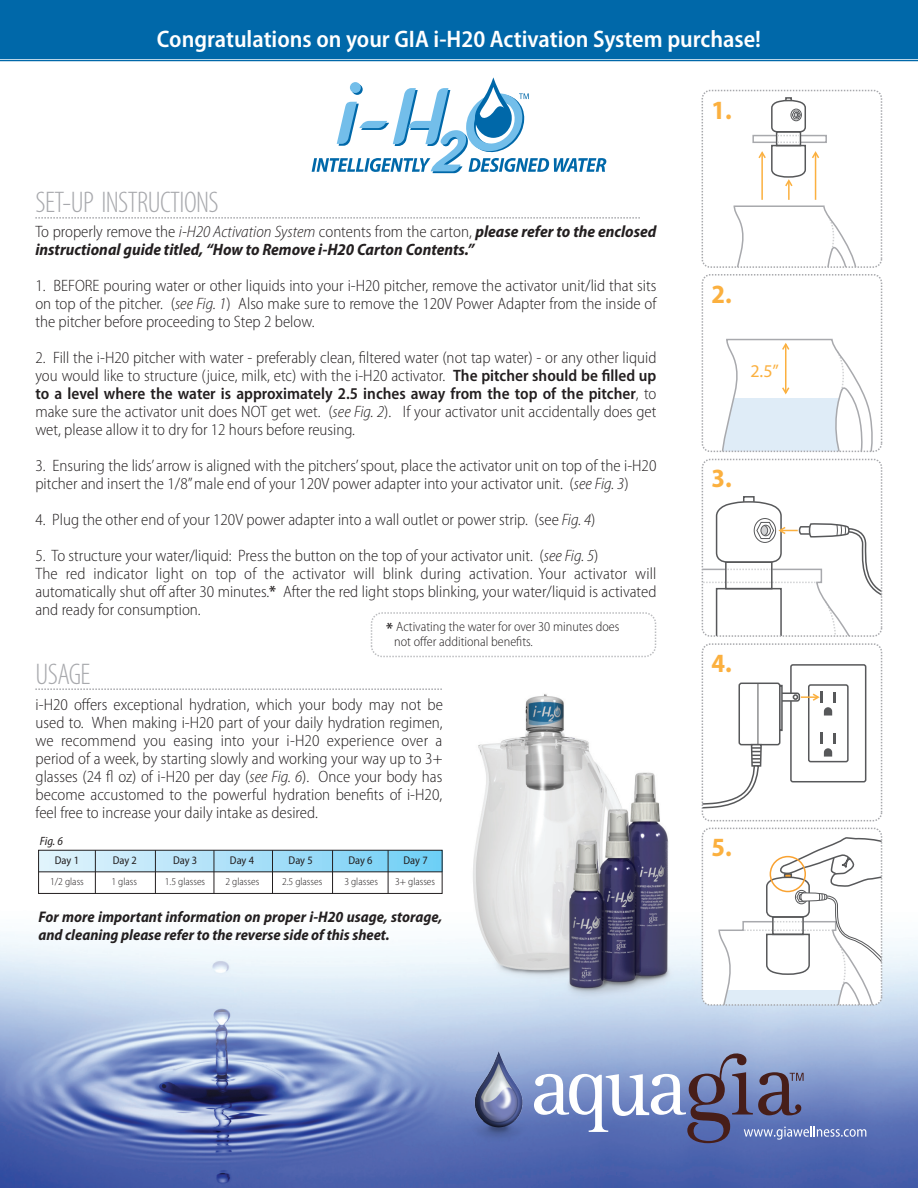
<style>
.page{position:relative;width:918px;height:1188px;background:#fff}
.page>*{position:absolute;margin:0;border:0;box-sizing:border-box;transform-origin:0 0}
.t1{font:300 condensed 30px "Myriad Pro";letter-spacing:-.02em;color:#a8a9ad}
.t2{font:700 semi-condensed 26.4px "Myriad Pro";color:#fbb03f}
.t3{font:600 semi-condensed 24px "Myriad Pro";color:#fff}
.t4{font:18px "Myriad Pro";color:#fbb03f}
.t5{font:300 semi-condensed 16.5px/18px "Myriad Pro";color:#231f20;text-align:justify}
.t6{font:italic 700 semi-condensed 16.5px/18px "Myriad Pro";color:#231f20}
.t7{font:italic 700 semi-condensed 15.45px/18px "Myriad Pro";color:#231f20}
.t8{font:300 semi-condensed 13.5px/15px "Myriad Pro";color:#231f20}
.t9{font:italic semi-condensed 12px "Myriad Pro";color:#231f20}
.t10{font:semi-condensed 11.25px "Myriad Pro";letter-spacing:-.005em;color:#231f20}
.t11{font:300 semi-condensed 10.5px "Myriad Pro";color:#231f20}
.s1{font-weight:300;font-style:normal}
.s2{font-weight:300}
.s3{font-style:italic}
.s4{font-weight:600}
.s5{font-weight:600;font-size:16.5px}
</style>
<div class="page">
<img style="left:0;top:688px;width:918px;height:500px">
<hr style="left:0;top:60px;width:918px;height:1px;background:#0068a9">
<div style="left:0;top:0;width:918px;height:59px;background:#0068a9"></div>
<svg style="left:312px;top:77px;width:294px;height:96px"></svg>
<img style="left:468px;top:1049px;width:62px;height:93px">
<svg style="left:534px;top:1051px;width:332px;height:92px;background:#7f8ebd"></svg>
<svg style="left:702px;top:459px;width:177px;height:175px"></svg>
<div style="left:702px;top:459px;width:180px;height:178px;border:2px dashed #a8a9ad;border-radius:8px"></div>
<svg style="left:702px;top:646px;width:180px;height:175px"></svg>
<div style="left:702px;top:643px;width:180px;height:178px;border:2px dashed #a8a9ad;border-radius:8px"></div>
<svg style="left:702px;top:277px;width:180px;height:172px"></svg>
<div style="left:702px;top:274px;width:180px;height:178px;border:2px dashed #a8a9ad;border-radius:8px"></div>
<svg style="left:702px;top:828px;width:180px;height:177px"></svg>
<div style="left:770px;top:856px;width:36px;height:36px;border:2px solid #f9a231;border-radius:50%"></div>
<div style="left:702px;top:828px;width:180px;height:178px;border:2px dashed #a8a9ad;border-radius:8px"></div>
<svg style="left:702px;top:93px;width:177px;height:172px"></svg>
<div style="left:702px;top:90px;width:180px;height:178px;border:2px dashed #a8a9ad;border-radius:8px"></div>
<div style="left:39px;top:850px;width:403px;height:22px;background:linear-gradient(to right,#e3f3fc,#6fcdf4)"></div>
<div style="left:38px;top:850px;width:405px;height:44px;border:1px solid #231f20"></div>
<hr style="left:39px;top:871px;width:403px;height:1px;background:#231f20">
<hr style="left:95px;top:850px;width:1px;height:43px;background:#231f20">
<hr style="left:155px;top:850px;width:1px;height:43px;background:#231f20">
<hr style="left:214px;top:850px;width:1px;height:43px;background:#231f20">
<hr style="left:272px;top:850px;width:1px;height:43px;background:#231f20">
<hr style="left:332px;top:850px;width:1px;height:43px;background:#231f20">
<hr style="left:388px;top:850px;width:1px;height:43px;background:#231f20">
<svg style="left:35px;top:217px;width:605px;height:2px"></svg>
<svg style="left:35px;top:688px;width:408px;height:2px"></svg>
<div style="left:371px;top:612px;width:285px;height:45px;border:2px dashed #bcbdc0;border-radius:11px"></div>
<p class="t3" style="left:157px;top:25px;width:606px">Congratulations on your GIA i-H20 Activation System purchase!</p>
<p class="t1" style="left:36px;top:186px;width:185px">SET-UP INSTRUCTIONS</p>
<p class="t6" style="left:35px;top:223px;width:623px"><span class="s1">To properly remove the</span> <span class="s2">i-H20 Activation System</span> <span class="s1">contents from the carton,</span> please refer to the enclosed instructional guide titled, “How to Remove i-H20 Carton Contents.”</p>
<p class="t5" style="left:35px;top:277px;width:623px">1. BEFORE pouring water or other liquids into your i-H20 pitcher, remove the activator unit/lid that sits on top of the pitcher. (<span class="s3">see Fig. 1</span>) Also make sure to remove the 120V Power Adapter from the inside of the pitcher before proceeding to Step 2 below.</p>
<p class="t5" style="left:35px;top:349px;width:623px">2. Fill the i-H20 pitcher with water - preferably clean, filtered water (not tap water) - or any other liquid you would like to structure (juice, milk, etc) with the i-H20 activator. <span class="s4">The pitcher should be filled up to a level where the water is approximately 2.5 inches away from the top of the pitcher</span>, to make sure the activator unit does NOT get wet. (<span class="s3">see Fig. 2</span>). If your activator unit accidentally does get wet, please allow it to dry for 12 hours before reusing.</p>
<p class="t5" style="left:35px;top:457px;width:623px">3. Ensuring the lids’ arrow is aligned with the pitchers’ spout, place the activator unit on top of the i-H20 pitcher and insert the 1/8” male end of your 120V power adapter into your activator unit. (<span class="s3">see Fig. 3</span>)</p>
<p class="t5" style="left:35px;top:511px;width:562px">4. Plug the other end of your 120V power adapter into a wall outlet or power strip. (see <span class="s3">Fig. 4</span>)</p>
<p class="t5" style="left:35px;top:547px;width:623px;text-align:left">5. To structure your water/liquid: Press the button on the top of your activator unit. (<span class="s3">see Fig. 5</span>)<br>The red indicator light on top of the activator will blink during activation. Your activator will automatically shut off after 30 minutes.<span class="s4">*</span> After the red light stops blinking, your water/liquid is activated and ready for consumption.</p>
<p class="t1" style="left:36px;top:658px;width:56px">USAGE</p>
<p class="t8" style="left:394px;top:619px;width:227px;text-indent:-8px"><span class="s5">*</span> Activating the water for over 30 minutes does not offer additional benefits.</p>
<p class="t5" style="left:36px;top:696px;width:409px">i-H20 offers exceptional hydration, which your body may not be used to. When making i-H20 part of your daily hydration regimen, we recommend you easing into your i-H20 experience over a period of a week, by starting slowly and working your way up to 3+ glasses (24 fl oz) of i-H20 per day (<span class="s3">see Fig. 6</span>). Once your body has become accustomed to the powerful hydration benefits of i-H20, feel free to increase your daily intake as desired.</p>
<p class="t9" style="left:40px;top:834px;width:25px">Fig. 6</p>
<p class="t10" style="left:55px;top:855px;width:26px">Day 1</p>
<p class="t10" style="left:113px;top:855px;width:26px">Day 2</p>
<p class="t10" style="left:173px;top:855px;width:26px">Day 3</p>
<p class="t10" style="left:230px;top:855px;width:26px">Day 4</p>
<p class="t10" style="left:289px;top:855px;width:26px">Day 5</p>
<p class="t10" style="left:349px;top:855px;width:26px">Day 6</p>
<p class="t10" style="left:404px;top:855px;width:26px">Day 7</p>
<p class="t11" style="left:50px;top:876px;width:35px">1/2 glass</p>
<p class="t11" style="left:111px;top:876px;width:27px">1 glass</p>
<p class="t11" style="left:165px;top:876px;width:42px">1.5 glasses</p>
<p class="t11" style="left:225px;top:876px;width:35px">2 glasses</p>
<p class="t11" style="left:282px;top:876px;width:42px">2.5 glasses</p>
<p class="t11" style="left:344px;top:876px;width:35px">3 glasses</p>
<p class="t11" style="left:395px;top:876px;width:42px">3+ glasses</p>
<p class="t7" style="left:38px;top:908px;width:405px">For more important information on proper i-H20 usage, storage, and cleaning please refer to the reverse side of this sheet.</p>
<p class="t2" style="left:712px;top:96px;width:22px">1.</p>
<p class="t2" style="left:712px;top:279px;width:22px">2.</p>
<p class="t4" style="left:750px;top:360px;width:30px">2.5”</p>
<p class="t2" style="left:712px;top:464px;width:22px">3.</p>
<p class="t2" style="left:712px;top:648px;width:22px">4.</p>
<p class="t2" style="left:712px;top:833px;width:22px">5.</p>
</div>
